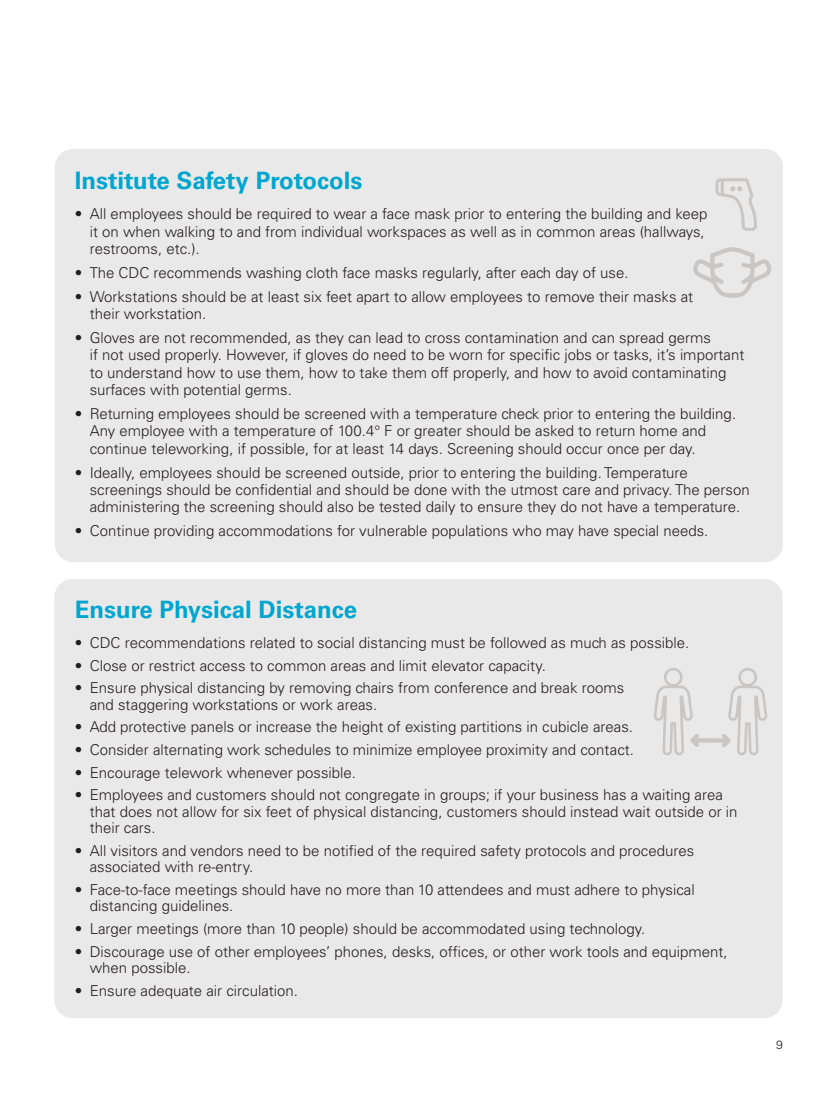
<style>
.page{position:relative;width:837px;height:1094px;background:#fff}
.page>*{position:absolute;margin:0;border:0;box-sizing:border-box;transform-origin:0 0}
.t1{font:700 24px "Univers";color:#00a6cf}
.t2{font:300 15px/17.2px "Univers";color:#231f20}
.t3{font:300 12px "Univers";color:#231f20}
</style>
<div class="page">
<div style="left:55px;top:149px;width:728px;height:413px;background:#eae9e9;border-radius:18px"></div>
<div style="left:54px;top:579px;width:729px;height:439px;background:#eae9e9;border-radius:18px"></div>
<svg style="left:654px;top:668px;width:113px;height:88px"></svg>
<svg style="left:715px;top:178px;width:42px;height:53px"></svg>
<svg style="left:693px;top:247px;width:78px;height:51px"></svg>
<h1 class="t1" style="left:75px;top:166px;width:289px">Institute Safety Protocols</h1>
<p class="t2" style="left:90px;top:205px;width:619px;text-indent:-15px">• All employees should be required to wear a face mask prior to entering the building and keep it on when walking to and from individual workspaces as well as in common areas (hallways, restrooms, etc.).</p>
<p class="t2" style="left:75px;top:264px;width:555px">• The CDC recommends washing cloth face masks regularly, after each day of use.</p>
<p class="t2" style="left:90px;top:288px;width:605px;text-indent:-15px">• Workstations should be at least six feet apart to allow employees to remove their masks at their workstation.</p>
<p class="t2" style="left:90px;top:329px;width:656px;text-indent:-15px">• Gloves are not recommended, as they can lead to cross contamination and can spread germs<br>if not used properly. However, if gloves do need to be worn for specific jobs or tasks, it’s important to understand how to use them, how to take them off properly, and how to avoid contaminating surfaces with potential germs.</p>
<p class="t2" style="left:90px;top:405px;width:648px;text-indent:-15px">• Returning employees should be screened with a temperature check prior to entering the building.<br>Any employee with a temperature of 100.4° F or greater should be asked to return home and continue teleworking, if possible, for at least 14 days. Screening should occur once per day.</p>
<p class="t2" style="left:90px;top:463px;width:662px;text-indent:-15px">• Ideally, employees should be screened outside, prior to entering the building. Temperature screenings should be confidential and should be done with the utmost care and privacy. The person administering the screening should also be tested daily to ensure they do not have a temperature.</p>
<p class="t2" style="left:75px;top:522px;width:635px">• Continue providing accommodations for vulnerable populations who may have special needs.</p>
<h1 class="t1" style="left:75px;top:595px;width:284px">Ensure Physical Distance</h1>
<p class="t2" style="left:75px;top:634px;width:616px">• CDC recommendations related to social distancing must be followed as much as possible.</p>
<p class="t2" style="left:75px;top:656px;width:473px">• Close or restrict access to common areas and limit elevator capacity.</p>
<p class="t2" style="left:90px;top:679px;width:536px;line-height:16.5px;text-indent:-15px">• Ensure physical distancing by removing chairs from conference and break rooms and staggering workstations or work areas.</p>
<p class="t2" style="left:75px;top:718px;width:560px">• Add protective panels or increase the height of existing partitions in cubicle areas.</p>
<p class="t2" style="left:75px;top:741px;width:561px">• Consider alternating work schedules to minimize employee proximity and contact.</p>
<p class="t2" style="left:75px;top:763px;width:283px">• Encourage telework whenever possible.</p>
<p class="t2" style="left:90px;top:786px;width:649px;line-height:16.5px;text-indent:-15px">• Employees and customers should not congregate in groups; if your business has a waiting area that does not allow for six feet of physical distancing, customers should instead wait outside or in their cars.</p>
<p class="t2" style="left:90px;top:842px;width:606px;line-height:16.5px;text-indent:-15px">• All visitors and vendors need to be notified of the required safety protocols and procedures associated with re-entry.</p>
<p class="t2" style="left:90px;top:881px;width:607px;line-height:16.5px;text-indent:-15px">• Face-to-face meetings should have no more than 10 attendees and must adhere to physical distancing guidelines.</p>
<p class="t2" style="left:75px;top:920px;width:572px">• Larger meetings (more than 10 people) should be accommodated using technology.</p>
<p class="t2" style="left:90px;top:943px;width:639px;line-height:16.5px;text-indent:-15px">• Discourage use of other employees’ phones, desks, offices, or other work tools and equipment, when possible.</p>
<p class="t2" style="left:75px;top:981px;width:225px">• Ensure adequate air circulation.</p>
<p class="t3" style="left:776px;top:1038px;width:8px">9</p>
</div>
